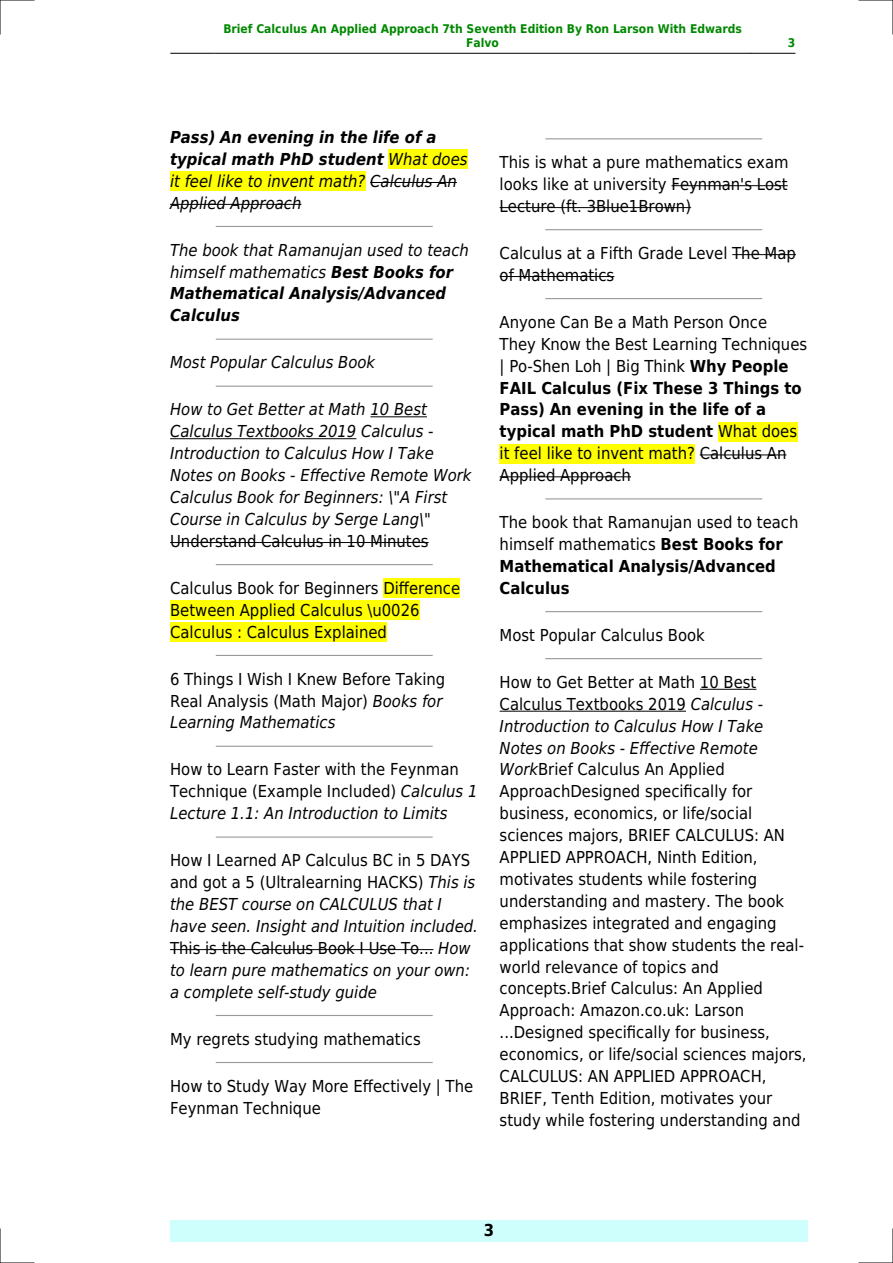
<style>
.page{position:relative;width:893px;height:1263px;background:#fff}
.page>*{position:absolute;margin:0;border:0;box-sizing:border-box;transform-origin:0 0}
.t1{font:16.5px/21.9px "DejaVu Sans Condensed";color:#000}
.t2{font:italic 16.5px/21.9px "DejaVu Sans Condensed";color:#000}
.t3{font:700 16.5px "DejaVu Sans Condensed";color:#000}
.t4{font:700 12px/14.4px "DejaVu Sans Condensed";color:#080;text-align:center}
.s1{font-weight:700}
.s2{font-style:italic}
.s3{font-style:normal}
</style>
<div class="page">
<hr style="left:170px;top:53px;width:45px;height:1px;background:#000">
<hr style="left:215px;top:53px;width:535px;height:1px;background:#000">
<hr style="left:751px;top:53px;width:44px;height:1px;background:#000">
<div style="left:170px;top:1220px;width:638px;height:22px;background:#cffffc"></div>
<div style="left:388px;top:150px;width:80px;height:19px;background:#ff0"></div>
<div style="left:170px;top:171px;width:195px;height:20px;background:#ff0"></div>
<hr style="left:370px;top:182px;width:87px;height:1px;background:#000">
<hr style="left:170px;top:204px;width:131px;height:1px;background:#000">
<hr style="left:216px;top:226px;width:216px;height:1px;background:#999">
<hr style="left:216px;top:339px;width:216px;height:1px;background:#999">
<hr style="left:216px;top:386px;width:216px;height:1px;background:#999">
<hr style="left:370px;top:416px;width:57px;height:1px;background:#000">
<hr style="left:170px;top:438px;width:186px;height:1px;background:#000">
<hr style="left:170px;top:542px;width:259px;height:1px;background:#000">
<hr style="left:216px;top:564px;width:216px;height:1px;background:#999">
<div style="left:383px;top:578px;width:77px;height:20px;background:#ff0"></div>
<div style="left:170px;top:600px;width:250px;height:20px;background:#ff0"></div>
<div style="left:170px;top:622px;width:217px;height:19px;background:#ff0"></div>
<hr style="left:216px;top:655px;width:216px;height:1px;background:#999">
<hr style="left:216px;top:746px;width:216px;height:1px;background:#999">
<hr style="left:216px;top:836px;width:216px;height:2px;background:#999">
<hr style="left:170px;top:949px;width:263px;height:1px;background:#000">
<hr style="left:216px;top:1015px;width:216px;height:1px;background:#999">
<hr style="left:216px;top:1062px;width:216px;height:1px;background:#999">
<hr style="left:546px;top:138px;width:216px;height:1px;background:#999">
<hr style="left:671px;top:185px;width:117px;height:1px;background:#000">
<hr style="left:500px;top:207px;width:191px;height:1px;background:#000">
<hr style="left:546px;top:229px;width:216px;height:1px;background:#999">
<hr style="left:732px;top:254px;width:64px;height:1px;background:#000">
<hr style="left:500px;top:276px;width:114px;height:1px;background:#000">
<hr style="left:546px;top:298px;width:216px;height:1px;background:#999">
<div style="left:718px;top:422px;width:79px;height:19px;background:#ff0"></div>
<div style="left:500px;top:444px;width:195px;height:19px;background:#ff0"></div>
<hr style="left:700px;top:454px;width:86px;height:1px;background:#000">
<hr style="left:500px;top:476px;width:131px;height:1px;background:#000">
<hr style="left:546px;top:498px;width:216px;height:1px;background:#999">
<hr style="left:546px;top:611px;width:216px;height:1px;background:#999">
<hr style="left:546px;top:658px;width:216px;height:1px;background:#999">
<hr style="left:700px;top:689px;width:56px;height:1px;background:#000">
<hr style="left:500px;top:711px;width:186px;height:1px;background:#000">
<hr style="left:0;top:0;width:34px;height:1px;background:#000">
<hr style="left:859px;top:0;width:34px;height:1px;background:#000">
<hr style="left:0;top:1262px;width:34px;height:1px;background:#000">
<hr style="left:859px;top:1262px;width:34px;height:1px;background:#000">
<hr style="left:0;top:0;width:1px;height:34px;background:#000">
<hr style="left:0;top:1229px;width:1px;height:34px;background:#000">
<hr style="left:892px;top:0;width:1px;height:34px;background:#000">
<hr style="left:892px;top:1229px;width:1px;height:34px;background:#000">
<p class="t4" style="left:223px;top:21px;width:520px">Brief Calculus An Applied Approach 7th Seventh Edition By Ron Larson With Edwards<br>Falvo</p>
<p class="t4" style="left:788px;top:36px;width:9px">3</p>
<p class="t2" style="left:170px;top:126px;width:299px"><span class="s1">Pass) An evening in the life of a typical math PhD student</span> What does it feel like to invent math? Calculus An<br>Applied Approach</p>
<p class="t2" style="left:170px;top:239px;width:300px">The book that Ramanujan used to teach himself mathematics <span class="s1">Best Books for<br>Mathematical Analysis/Advanced<br>Calculus</span></p>
<p class="t2" style="left:170px;top:352px;width:207px">Most Popular Calculus Book</p>
<p class="t2" style="left:170px;top:399px;width:303px">How to Get Better at Math 10 Best Calculus Textbooks 2019 Calculus - Introduction to Calculus How I Take Notes on Books - Effective Remote Work Calculus Book for Beginners: \"A First Course in Calculus by Serge Lang\"</p>
<p class="t1" style="left:170px;top:530px;width:260px">Understand Calculus in 10 Minutes</p>
<p class="t1" style="left:170px;top:577px;width:292px">Calculus Book for Beginners Difference<br>Between Applied Calculus \u0026<br>Calculus : Calculus Explained</p>
<p class="t1" style="left:170px;top:668px;width:277px">6 Things I Wish I Knew Before Taking<br>Real Analysis (Math Major) <span class="s2">Books for<br>Learning Mathematics</span></p>
<p class="t1" style="left:170px;top:759px;width:309px">How to Learn Faster with the Feynman<br>Technique (Example Included) <span class="s2">Calculus 1<br>Lecture 1.1: An Introduction to Limits</span></p>
<p class="t2" style="left:170px;top:850px;width:309px"><span class="s3">How I Learned AP Calculus BC in 5 DAYS and got a 5 (Ultralearning HACKS)</span> This is the BEST course on CALCULUS that I have seen. Insight and Intuition included.<br><span class="s3">This is the Calculus Book I Use To...</span> How to learn pure mathematics on your own: a complete self-study guide</p>
<p class="t1" style="left:170px;top:1028px;width:252px">My regrets studying mathematics</p>
<p class="t1" style="left:170px;top:1075px;width:305px">How to Study Way More Effectively | The<br>Feynman Technique</p>
<p class="t1" style="left:500px;top:151px;width:290px;text-align:justify">This is what a pure mathematics exam looks like at university Feynman's Lost Lecture (ft. 3Blue1Brown)</p>
<p class="t1" style="left:500px;top:242px;width:298px">Calculus at a Fifth Grade Level The Map of Mathematics</p>
<p class="t1" style="left:500px;top:311px;width:309px">Anyone Can Be a Math Person Once<br>They Know the Best Learning Techniques | Po-Shen Loh | Big Think <span class="s1">Why People<br>FAIL Calculus (Fix These 3 Things to<br>Pass) An evening in the life of a typical math PhD student</span> What does it feel like to invent math? Calculus An<br>Applied Approach</p>
<p class="t1" style="left:500px;top:511px;width:300px">The book that Ramanujan used to teach himself mathematics <span class="s1">Best Books for<br>Mathematical Analysis/Advanced<br>Calculus</span></p>
<p class="t1" style="left:500px;top:624px;width:207px">Most Popular Calculus Book</p>
<p class="t1" style="left:500px;top:671px;width:308px">How to Get Better at Math 10 Best Calculus Textbooks 2019 <span class="s2">Calculus - Introduction to Calculus How I Take Notes on Books - Effective Remote Work</span>Brief Calculus An Applied ApproachDesigned specifically for business, economics, or life/social sciences majors, BRIEF CALCULUS: AN APPLIED APPROACH, Ninth Edition, motivates students while fostering understanding and mastery. The book emphasizes integrated and engaging applications that show students the real&shy;world relevance of topics and concepts.Brief Calculus: An Applied Approach: Amazon.co.uk: Larson ...Designed specifically for business, economics, or life/social sciences majors, CALCULUS: AN APPLIED APPROACH, BRIEF, Tenth Edition, motivates your study while fostering understanding and</p>
<p class="t3" style="left:484px;top:1221px;width:12px">3</p>
</div>
